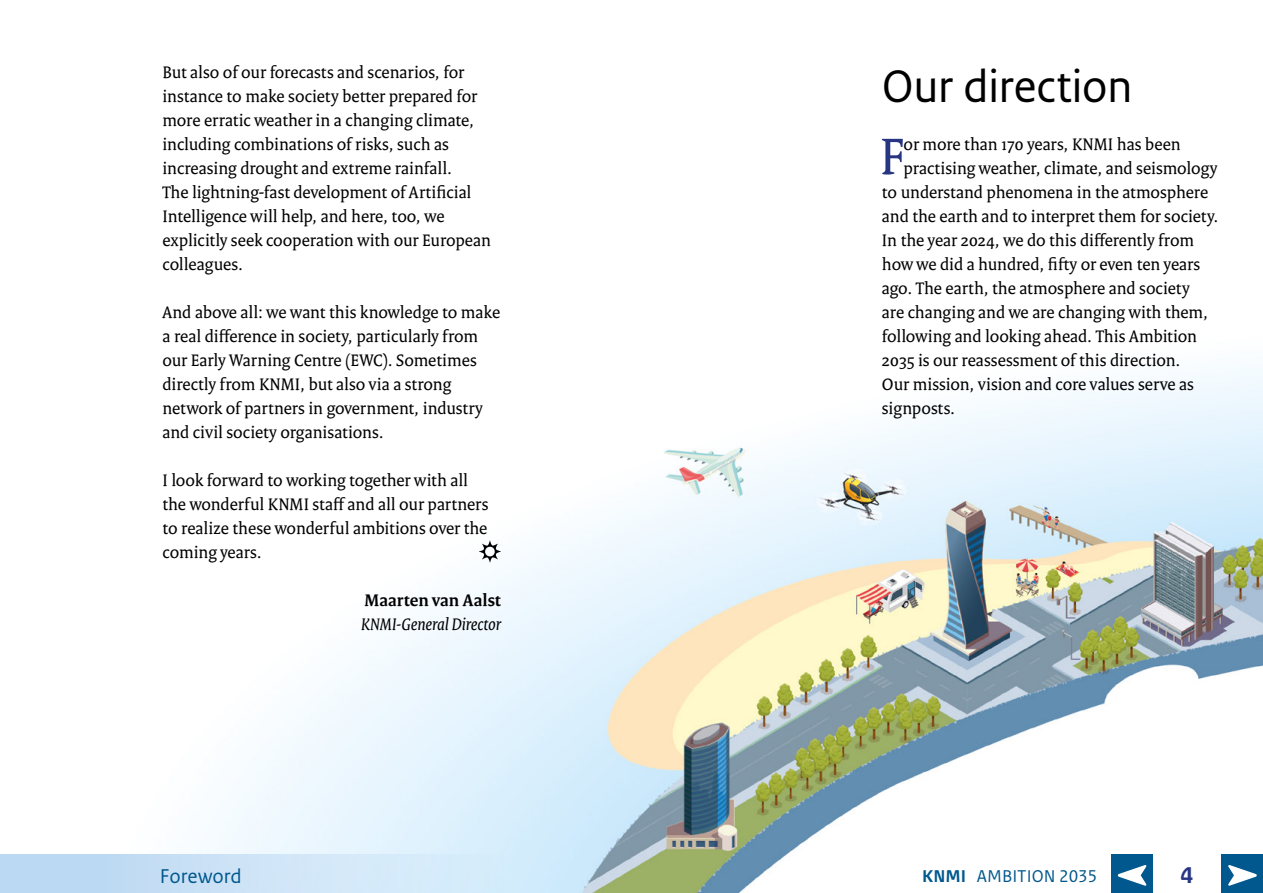
<style>
.page{position:relative;width:1263px;height:893px;background:#fff}
.page>*{position:absolute;margin:0;border:0;box-sizing:border-box;transform-origin:0 0}
.t1{font:55.35px "Rijksoverheid Serif";color:#283583}
.t2{font:48px "Rijksoverheid Sans Text";letter-spacing:-.015em;color:#000}
.t3{font:700 24px "Rijksoverheid Sans Text";color:#283583}
.t4{font:21px "Rijksoverheid Sans Text";letter-spacing:-.005em;color:#00588e}
.t5{font:18px/24px "Rijksoverheid Serif";color:#000}
.t6{font:italic 18px "Rijksoverheid Serif";color:#000}
.t7{font:18px "Rijksoverheid Sans Text";color:#00588e}
.t8{font:700 18px "Rijksoverheid Serif";letter-spacing:.005em;color:#000}
.s1{font-weight:700}
</style>
<div class="page">
<img style="left:214px;top:370px;width:1049px;height:523px">
<div style="left:854px;top:854px;width:280px;height:39px;background:#fff"></div>
<div style="left:1111px;top:854px;width:42px;height:39px;background:#00588e"></div>
<div style="left:1153px;top:854px;width:68px;height:39px;background:#fff"></div>
<div style="left:0;top:854px;width:504px;height:39px;background:linear-gradient(to right,#bad7f2,#dceffc)"></div>
<svg style="left:1117px;top:865px;width:30px;height:21px"></svg>
<div style="left:1221px;top:854px;width:42px;height:39px;background:#00588e"></div>
<svg style="left:1228px;top:865px;width:29px;height:21px"></svg>
<svg style="left:479px;top:541px;width:22px;height:21px"></svg>
<p class="t5" style="left:162px;top:60px;width:330px">But also of our forecasts and scenarios, for instance to make society better prepared for more erratic weather in a changing climate, including combinations of risks, such as increasing drought and extreme rainfall.<br>The lightning-fast development of Artificial Intelligence will help, and here, too, we explicitly seek cooperation with our European colleagues.</p>
<p class="t5" style="left:162px;top:300px;width:339px">And above all: we want this knowledge to make a real difference in society, particularly from our Early Warning Centre (EWC). Sometimes directly from KNMI, but also via a strong network of partners in government, industry and civil society organisations.</p>
<p class="t5" style="left:162px;top:468px;width:327px">I look forward to working together with all the wonderful KNMI staff and all our partners to realize these wonderful ambitions over the coming years.</p>
<p class="t8" style="left:364px;top:589px;width:138px">Maarten van Aalst</p>
<p class="t6" style="left:361px;top:613px;width:141px">KNMI-General Director</p>
<h2 class="t2" style="left:882px;top:59px;width:252px">Our direction</h2>
<h1 class="t1" style="left:879px;top:123px;width:26px">F</h1>
<p class="t5" style="left:904px;top:132px;width:279px">or more than 170 years, KNMI has been</p>
<p class="t5" style="left:904px;top:156px;width:315px">practising weather, climate, and seismology</p>
<p class="t5" style="left:882px;top:180px;width:328px">to understand phenomena in the atmosphere</p>
<p class="t5" style="left:882px;top:204px;width:338px">and the earth and to interpret them for society.</p>
<p class="t5" style="left:882px;top:228px;width:314px">In the year 2024, we do this differently from</p>
<p class="t5" style="left:882px;top:252px;width:320px">how we did a hundred, fifty or even ten years</p>
<p class="t5" style="left:882px;top:276px;width:309px">ago. The earth, the atmosphere and society</p>
<p class="t5" style="left:882px;top:300px;width:328px">are changing and we are changing with them,</p>
<p class="t5" style="left:882px;top:324px;width:317px">following and looking ahead. This Ambition</p>
<p class="t5" style="left:882px;top:348px;width:300px">2035 is our reassessment of this direction.</p>
<p class="t5" style="left:882px;top:372px;width:313px">Our mission, vision and core values serve as</p>
<p class="t5" style="left:882px;top:396px;width:75px">signposts.</p>
<p class="t4" style="left:160px;top:864px;width:83px">Foreword</p>
<p class="t7" style="left:922px;top:866px;width:177px"><span class="s1">KNMI</span> AMBITION 2035</p>
<h3 class="t3" style="left:1180px;top:862px;width:14px">4</h3>
</div>
